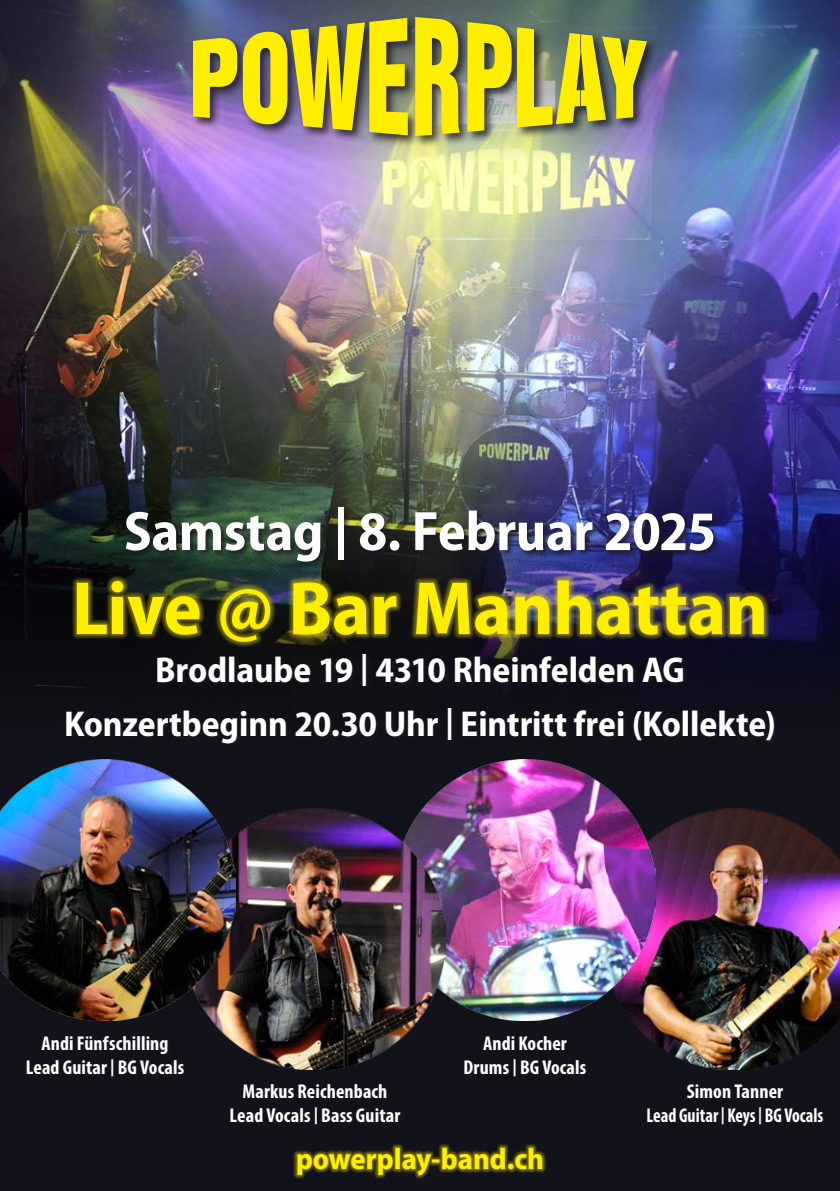
<style>
.page{position:relative;width:840px;height:1191px;background:#fff}
.page>*{position:absolute;margin:0;border:0;box-sizing:border-box;transform-origin:0 0}
.t1{font:700 semi-condensed 76px "Myriad Pro";letter-spacing:-.005em;color:#fe0}
.t2{font:700 semi-condensed 56px "Myriad Pro";letter-spacing:-.005em;color:#fff}
.t3{font:700 semi-condensed 36px "Myriad Pro";letter-spacing:-.005em;color:#fff}
.t4{font:700 semi-condensed 30px "Myriad Pro";color:#fe0}
.t5{font:700 condensed 20px/24px "Myriad Pro";letter-spacing:.005em;color:#fff;text-align:center}
.s1{font-size:52px}
.s2{font-size:32px}
.s3{font-stretch:semi-condensed;font-size:17px}
</style>
<div class="page">
<div style="left:0;top:0;width:839px;height:1191px;background:#12121b"></div>
<svg style="left:293px;top:1144px;width:252px;height:35px"></svg>
<img style="left:631px;top:808px;width:208px;height:261px">
<img style="left:423px;top:760px;width:232px;height:260px">
<img style="left:211px;top:808px;width:234px;height:261px">
<img style="left:0;top:760px;width:235px;height:260px">
<img style="left:0;top:170px;width:839px;height:518px">
<img style="left:0;top:0;width:839px;height:170px">
<div style="left:157px;top:652px;width:531px;height:38px;background:#111019"></div>
<img style="left:72px;top:575px;width:696px;height:72px">
<div style="left:124px;top:505px;width:596px;height:64px;background:#1a171c;opacity:.8"></div>
<div style="left:190px;top:15px;width:468px;height:133px;background:#1a171c;opacity:.8"></div>
<img style="left:193px;top:17px;width:453px;height:119px">
<h2 class="t2" style="left:124px;top:500px;width:593px">Samstag <span class="s1">|</span> 8. Februar 2025</h2>
<h1 class="t1" style="left:72px;top:566px;width:697px">Live @ Bar Manhattan</h1>
<h3 class="t3" style="left:155px;top:649px;width:531px">Brodlaube 19 <span class="s2">|</span> 4310 Rheinfelden AG</h3>
<h3 class="t3" style="left:64px;top:704px;width:712px">Konzertbeginn 20.30 Uhr <span class="s2">|</span> Eintritt frei (Kollekte)</h3>
<p class="t5" style="left:26px;top:1031px;width:160px">Andi Fünfschilling<br>Lead Guitar <span class="s3">|</span> BG Vocals</p>
<p class="t5" style="left:229px;top:1079px;width:172px">Markus Reichenbach<br>Lead Vocals <span class="s3">|</span> Bass Guitar</p>
<p class="t5" style="left:463px;top:1031px;width:124px">Andi Kocher<br>Drums <span class="s3">|</span> BG Vocals</p>
<h3 class="t4" style="left:296px;top:1142px;width:249px">powerplay-band.ch</h3>
<p class="t5" style="left:646px;top:1079px;width:178px">Simon Tanner<br>Lead Guitar <span class="s3">|</span> Keys <span class="s3">|</span> BG Vocals</p>
</div>
